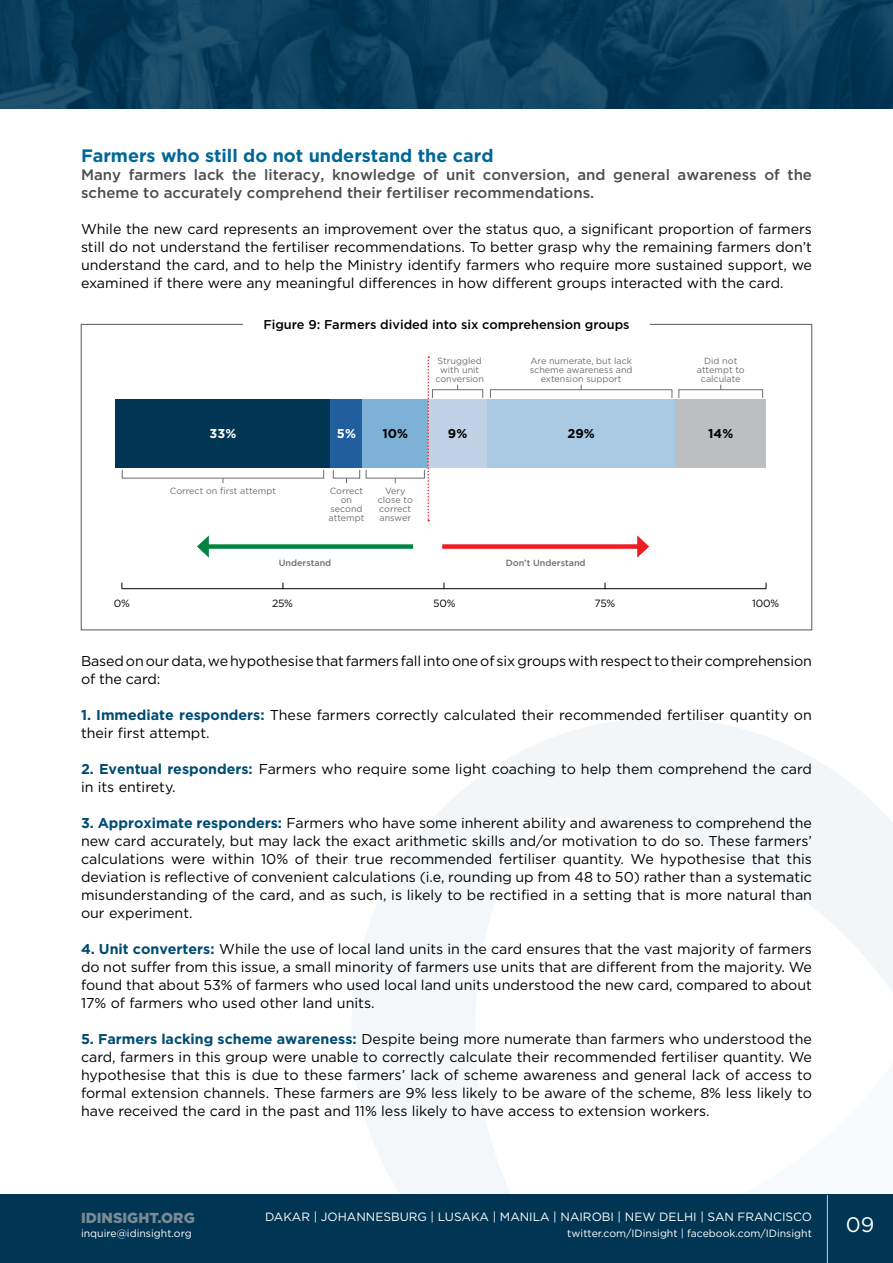
<style>
.page{position:relative;width:893px;height:1263px;background:#fff}
.page>*{position:absolute;margin:0;border:0;box-sizing:border-box;transform-origin:0 0}
.t1{font:21px "Gotham";color:#fff}
.t2{font:700 18px "Gotham";color:#006896}
.t3{font:500 15px/18px "Gotham";color:#4c4d4d}
.t4{font:900 14.55px "Gotham";color:#7a8a92}
.t5{font:14.25px/18px "Gotham";color:#000;text-align:justify}
.t6{font:500 12.75px "Gotham";color:#000}
.t7{font:700 12.75px "Gotham";color:#000}
.t8{font:700 12.75px "Gotham";color:#fff}
.t9{font:12px "Gotham";color:#fff}
.t10{font:10.5px "Gotham";color:#fff}
.t11{font:10.5px "Gotham";letter-spacing:-.02em;color:#000}
.t12{font:9px/9px "Gotham";color:#6d6e71;text-align:center}
.t13{font:500 9px "Gotham";color:#6d6e71}
.s1{font-weight:700;color:#014c72}
</style>
<div class="page">
<svg style="left:351px;top:848px;width:59px;height:347px;fill:#f3f7f9"></svg>
<svg style="left:410px;top:1129px;width:483px;height:66px"></svg>
<svg style="left:410px;top:718px;width:483px;height:411px"></svg>
<svg style="left:410px;top:721px;width:205px;height:126px"></svg>
<div style="left:0;top:1195px;width:893px;height:68px;background:#003553"></div>
<hr style="left:827px;top:1195px;width:1px;height:68px;background:#cfd2d5">
<svg style="left:81px;top:324px;width:731px;height:306px"></svg>
<hr style="left:122px;top:588px;width:644px;height:1px;background:#000">
<div style="left:205px;top:544px;width:208px;height:5px;background:#008541"></div>
<svg style="left:197px;top:535px;width:12px;height:23px"></svg>
<div style="left:442px;top:544px;width:199px;height:5px;background:#ed1d24"></div>
<svg style="left:637px;top:535px;width:12px;height:23px"></svg>
<div style="left:115px;top:399px;width:216px;height:69px;background:#003553"></div>
<div style="left:331px;top:399px;width:31px;height:69px;background:#215e9e"></div>
<div style="left:362px;top:399px;width:66px;height:69px;background:#7db2d6"></div>
<div style="left:428px;top:399px;width:59px;height:69px;background:#c1d2e7"></div>
<div style="left:487px;top:399px;width:188px;height:69px;background:#aac9e2"></div>
<div style="left:675px;top:399px;width:91px;height:69px;background:#bcbec0"></div>
<svg style="left:427px;top:356px;width:2px;height:165px"></svg>
<div style="left:490px;top:389px;width:182px;height:9px;border:1px solid #6d6e71"></div>
<div style="left:679px;top:389px;width:84px;height:9px;border:1px solid #6d6e71"></div>
<div style="left:432px;top:389px;width:51px;height:9px;border:1px solid #6d6e71"></div>
<img style="left:0;top:0;width:893px;height:108px">
<p class="t2" style="left:81px;top:145px;width:414px">Farmers who still do not understand the card</p>
<p class="t3" style="left:81px;top:165px;width:732px">Many farmers lack the literacy, knowledge of unit conversion, and general awareness of the scheme to accurately comprehend their fertiliser recommendations.</p>
<p class="t5" style="left:81px;top:220px;width:732px">While the new card represents an improvement over the status quo, a significant proportion of farmers still do not understand the fertiliser recommendations. To better grasp why the remaining farmers don’t understand the card, and to help the Ministry identify farmers who require more sustained support, we examined if there were any meaningful differences in how different groups interacted with the card.</p>
<p class="t6" style="left:263px;top:317px;width:368px">Figure 9: Farmers divided into six comprehension groups</p>
<p class="t12" style="left:435px;top:356px;width:50px">Struggled with unit conversion</p>
<p class="t12" style="left:530px;top:356px;width:104px">Are numerate, but lack scheme awareness and extension support</p>
<p class="t12" style="left:697px;top:356px;width:49px">Did not attempt to calculate</p>
<p class="t8" style="left:210px;top:426px;width:28px">33%</p>
<p class="t8" style="left:337px;top:426px;width:20px">5%</p>
<p class="t7" style="left:382px;top:426px;width:27px">10%</p>
<p class="t7" style="left:448px;top:426px;width:21px">9%</p>
<p class="t7" style="left:567px;top:426px;width:29px">29%</p>
<p class="t7" style="left:708px;top:426px;width:27px">14%</p>
<p class="t12" style="left:170px;top:486px;width:108px">Correct on first attempt</p>
<p class="t12" style="left:329px;top:486px;width:37px">Correct on second attempt</p>
<p class="t12" style="left:378px;top:486px;width:37px">Very close to correct answer</p>
<p class="t13" style="left:279px;top:557px;width:54px">Understand</p>
<p class="t13" style="left:506px;top:557px;width:81px">Don’t Understand</p>
<p class="t11" style="left:114px;top:598px;width:18px">0%</p>
<p class="t11" style="left:272px;top:598px;width:23px">25%</p>
<p class="t11" style="left:433px;top:598px;width:24px">50%</p>
<p class="t11" style="left:595px;top:598px;width:22px">75%</p>
<p class="t11" style="left:752px;top:598px;width:28px">100%</p>
<p class="t5" style="left:81px;top:652px;width:732px">Based on our data, we hypothesise that farmers fall into one of six groups with respect to their comprehension of the card:</p>
<p class="t5" style="left:81px;top:706px;width:732px"><span class="s1">1. Immediate responders:</span> These farmers correctly calculated their recommended fertiliser quantity on their first attempt.</p>
<p class="t5" style="left:81px;top:760px;width:732px"><span class="s1">2. Eventual responders:</span> Farmers who require some light coaching to help them comprehend the card in its entirety.</p>
<p class="t5" style="left:81px;top:814px;width:732px"><span class="s1">3. Approximate responders:</span> Farmers who have some inherent ability and awareness to comprehend the new card accurately, but may lack the exact arithmetic skills and/or motivation to do so. These farmers’ calculations were within 10% of their true recommended fertiliser quantity. We hypothesise that this deviation is reflective of convenient calculations (i.e, rounding up from 48 to 50) rather than a systematic misunderstanding of the card, and as such, is likely to be rectified in a setting that is more natural than our experiment.</p>
<p class="t5" style="left:81px;top:940px;width:732px"><span class="s1">4. Unit converters:</span> While the use of local land units in the card ensures that the vast majority of farmers do not suffer from this issue, a small minority of farmers use units that are different from the majority. We found that about 53% of farmers who used local land units understood the new card, compared to about 17% of farmers who used other land units.</p>
<p class="t5" style="left:81px;top:1030px;width:732px"><span class="s1">5. Farmers lacking scheme awareness:</span> Despite being more numerate than farmers who understood the card, farmers in this group were unable to correctly calculate their recommended fertiliser quantity. We hypothesise that this is due to these farmers’ lack of scheme awareness and general lack of access to formal extension channels. These farmers are 9% less likely to be aware of the scheme, 8% less likely to have received the card in the past and 11% less likely to have access to extension workers.</p>
<p class="t4" style="left:81px;top:1209px;width:115px">IDINSIGHT.ORG</p>
<p class="t10" style="left:81px;top:1228px;width:112px">inquire@idinsight.org</p>
<p class="t9" style="left:265px;top:1210px;width:548px">DAKAR | JOHANNESBURG | LUSAKA | MANILA | NAIROBI | NEW DELHI | SAN FRANCISCO</p>
<p class="t10" style="left:567px;top:1228px;width:246px">twitter.com/IDinsight | facebook.com/IDinsight</p>
<h1 class="t1" style="left:846px;top:1213px;width:30px">09</h1>
</div>
